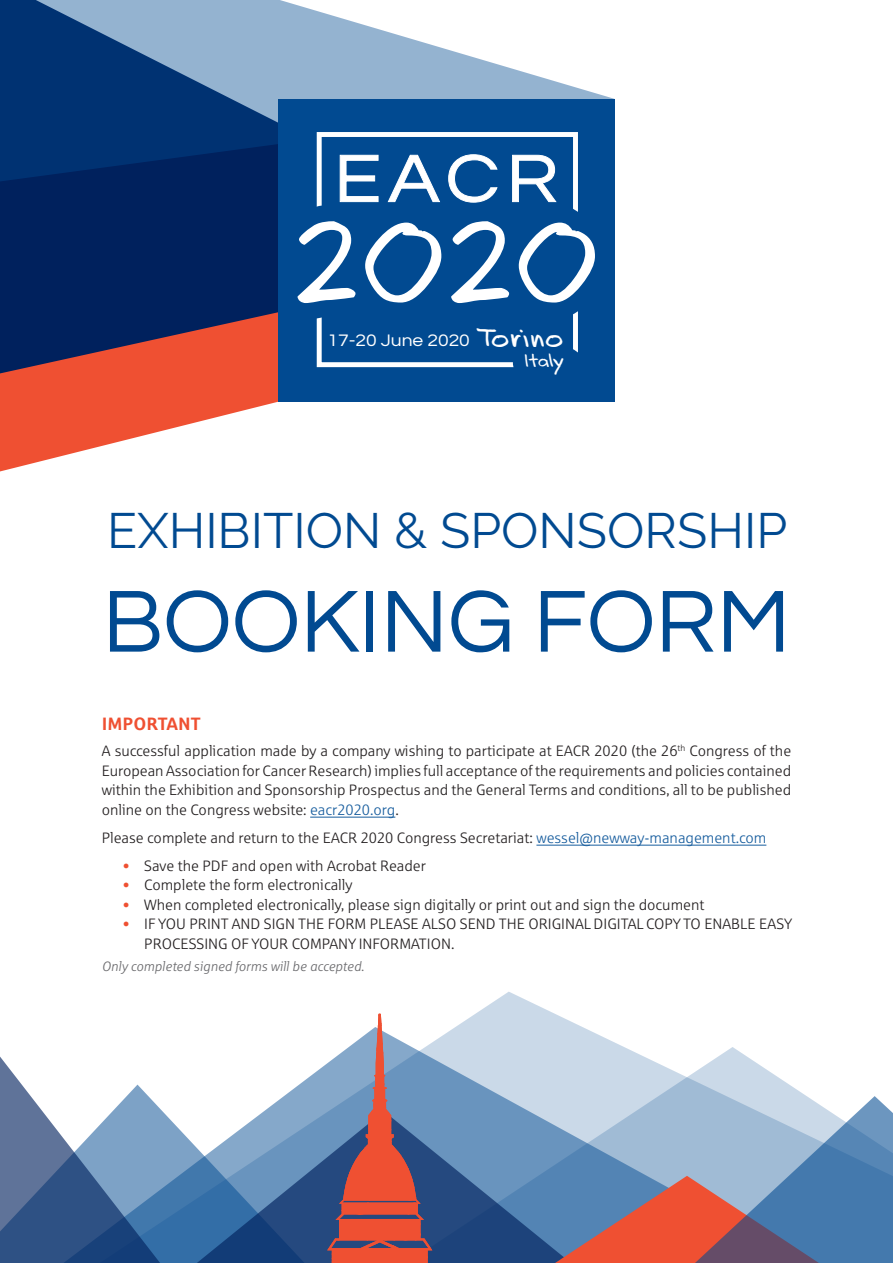
<style>
.page{position:relative;width:893px;height:1263px;background:#fff}
.page>*{position:absolute;margin:0;border:0;box-sizing:border-box;transform-origin:0 0}
.t1{font:123.9px "Dadhand";color:#fff;scale:1.16 1}
.t2{font:91.5px "Questrial";color:#014a91}
.t3{font:70.05px "Questrial";color:#fff;scale:1.11 1}
.t4{font:49.5px "Raleway";color:#014a91}
.t5{font:29.25px "Dadhand";color:#fff;scale:1.11 1}
.t6{font:18.9px "Dadhand";letter-spacing:-.055em;color:#fff;scale:1.11 1}
.t7{font:700 18px "Sparkasse Rg";color:#ef5032}
.t8{font:17.4px "Questrial";color:#fff;scale:1.11 1}
.Body{font:15px/19.5px "Sparkasse Lt";color:#231f20;text-align:justify}
.Bullet{font:15px/19.5px "Sparkasse Lt";color:#231f20}
.Notes{font:italic 13.5px "Sparkasse Lt";color:#69696c}
.s1{color:#175d9e}
.s2{color:#ef5032}
</style>
<div class="page">
<svg style="left:378px;top:992px;width:204px;height:35px"></svg>
<svg style="left:0;top:373px;width:278px;height:98px;fill:#ef5032"></svg>
<svg style="left:0;top:210px;width:254px;height:163px;background:#282855"></svg>
<svg style="left:0;top:0;width:614px;height:210px"></svg>
<svg style="left:300px;top:1027px;width:506px;height:84px;fill:#cad9e8"></svg>
<svg style="left:264px;top:1084px;width:52px;height:27px"></svg>
<svg style="left:174px;top:1111px;width:381px;height:152px;background:#527aa8"></svg>
<svg style="left:0;top:1056px;width:174px;height:207px"></svg>
<svg style="left:555px;top:1096px;width:338px;height:167px;background:#8d91aa"></svg>
<div style="left:278px;top:99px;width:337px;height:303px;background:#014a91"></div>
<div style="left:317px;top:132px;width:261px;height:235px;border:5px solid #fff"></div>
<svg style="left:254px;top:154px;width:324px;height:228px"></svg>
<svg style="left:327px;top:1014px;width:106px;height:249px;background:#9f7b88"></svg>
<hr style="left:310px;top:817px;width:85px;height:1px;background:#175d9e">
<hr style="left:536px;top:845px;width:230px;height:1px;background:#175d9e">
<p class="t3" style="left:334px;top:144px;width:204px">EACR</p>
<p class="t1" style="left:294px;top:184px;width:266px">2020</p>
<p class="t8" style="left:327px;top:332px;width:130px">17-20 June 2020</p>
<p class="t5" style="left:476px;top:318px;width:80px">Torino</p>
<p class="t6" style="left:524px;top:349px;width:37px">Italy</p>
<p class="t4" style="left:107px;top:502px;width:681px">EXHIBITION &amp; SPONSORSHIP</p>
<p class="t2" style="left:103px;top:577px;width:689px">BOOKING FORM</p>
<p class="t7" style="left:102px;top:712px;width:100px">IMPORTANT</p>
<p class="Body" style="left:102px;top:741px;width:691px">A successful application made by a company wishing to participate at EACR 2020 (the 26<sup>th</sup> Congress of the European Association for Cancer Research) implies full acceptance of the requirements and policies contained within the Exhibition and Sponsorship Prospectus and the General Terms and conditions, all to be published online on the Congress website: <span class="s1">eacr2020.org</span>.</p>
<p class="Body" style="left:102px;top:827px;width:666px">Please complete and return to the EACR 2020 Congress Secretariat: <span class="s1">wessel@newway-management.com</span></p>
<p class="Bullet" style="left:123px;top:855px;width:304px"><span class="s2">•</span> Save the PDF and open with Acrobat Reader</p>
<p class="Bullet" style="left:123px;top:875px;width:231px"><span class="s2">•</span> Complete the form electronically</p>
<p class="Bullet" style="left:123px;top:894px;width:583px"><span class="s2">•</span> When completed electronically, please sign digitally or print out and sign the document</p>
<p class="Bullet" style="left:144px;top:914px;width:649px;text-indent:-21px"><span class="s2">•</span> IF YOU PRINT AND SIGN THE FORM PLEASE ALSO SEND THE ORIGINAL DIGITAL COPY TO ENABLE EASY<br>PROCESSING OF YOUR COMPANY INFORMATION.</p>
<p class="Notes" style="left:102px;top:958px;width:264px">Only completed signed forms will be accepted.</p>
</div>
